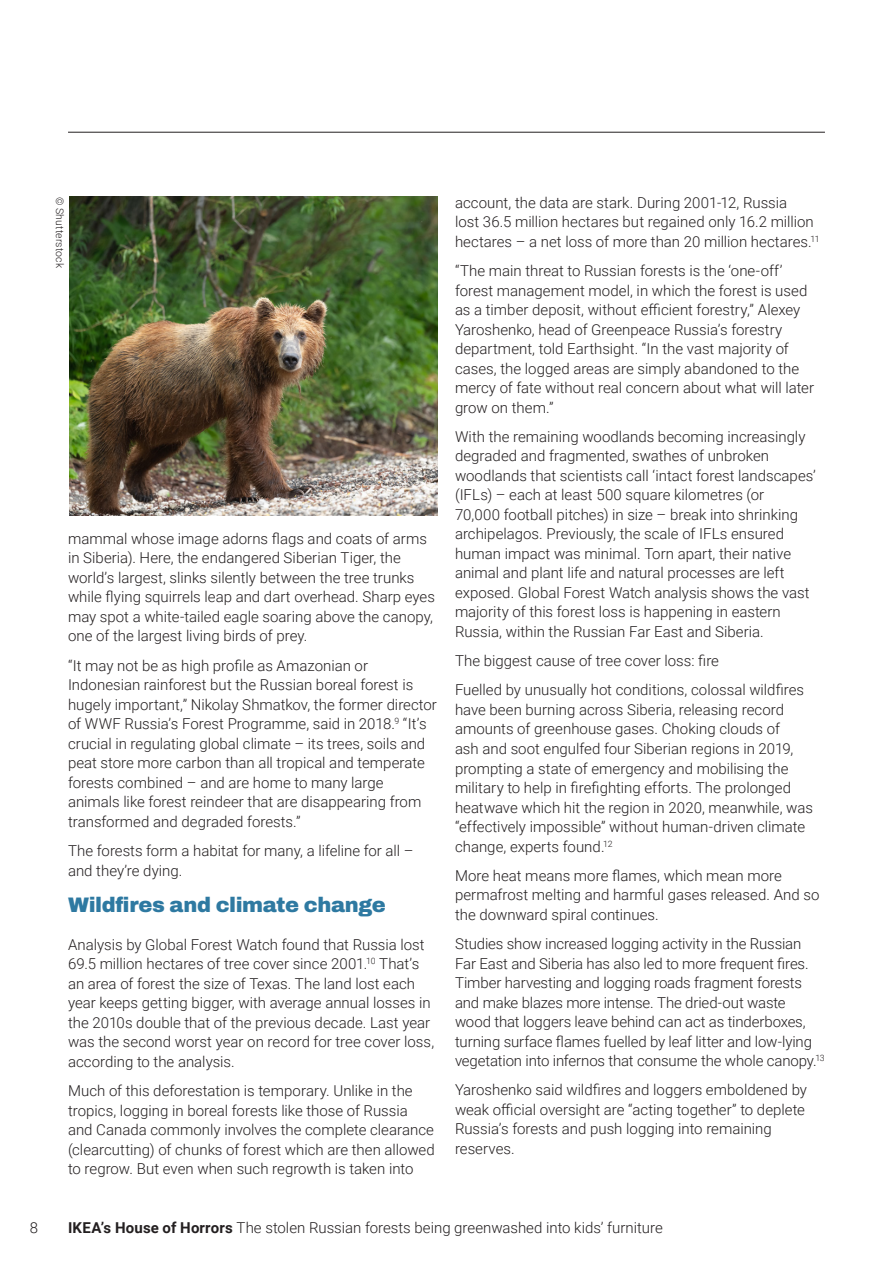
<style>
.page{position:relative;width:893px;height:1263px;background:#fff}
.page>*{position:absolute;margin:0;border:0;box-sizing:border-box;transform-origin:0 0}
.B_head{font:900 21px "Archivo";letter-spacing:-.02em;color:#2e79a1}
.Body{font:300 15px/19.5px "Roboto";color:#231f20}
.Photo_credit{font:300 10.5px "Roboto";letter-spacing:.02em;color:#231f20}
.s1{font-weight:700}
</style>
<div class="page">
<img style="left:69px;top:197px;width:369px;height:319px">
<hr style="left:68px;top:132px;width:757px;height:1px;background:#231f20">
<p class="Photo_credit" style="left:67px;top:197px;width:73px;rotate:90deg">© Shutterstock</p>
<p class="Body" style="left:68px;top:528px;width:368px">mammal whose image adorns flags and coats of arms in Siberia). Here, the endangered Siberian Tiger, the world’s largest, slinks silently between the tree trunks while flying squirrels leap and dart overhead. Sharp eyes may spot a white-tailed eagle soaring above the canopy, one of the largest living birds of prey.</p>
<p class="Body" style="left:68px;top:655px;width:370px">“It may not be as high profile as Amazonian or Indonesian rainforest but the Russian boreal forest is hugely important,” Nikolay Shmatkov, the former director of WWF Russia’s Forest Programme, said in 2018.<sup>9</sup> “It’s crucial in regulating global climate – its trees, soils and peat store more carbon than all tropical and temperate forests combined – and are home to many large animals like forest reindeer that are disappearing from transformed and degraded forests.”</p>
<p class="Body" style="left:68px;top:840px;width:347px">The forests form a habitat for many, a lifeline for all – and they’re dying.</p>
<p class="B_head" style="left:68px;top:891px;width:319px">Wildfires and climate change</p>
<p class="Body" style="left:68px;top:934px;width:368px">Analysis by Global Forest Watch found that Russia lost 69.5 million hectares of tree cover since 2001.<sup>10</sup> That’s an area of forest the size of Texas. The land lost each year keeps getting bigger, with average annual losses in the 2010s double that of the previous decade. Last year was the second worst year on record for tree cover loss, according to the analysis.</p>
<p class="Body" style="left:68px;top:1080px;width:368px">Much of this deforestation is temporary. Unlike in the tropics, logging in boreal forests like those of Russia and Canada commonly involves the complete clearance (clearcutting) of chunks of forest which are then allowed to regrow. But even when such regrowth is taken into</p>
<p class="Body" style="left:455px;top:192px;width:366px">account, the data are stark. During 2001-12, Russia<br>lost 36.5 million hectares but regained only 16.2 million hectares – a net loss of more than 20 million hectares.<sup>11</sup></p>
<p class="Body" style="left:455px;top:261px;width:361px">“The main threat to Russian forests is the ‘one-off’ forest management model, in which the forest is used as a timber deposit, without efficient forestry,” Alexey Yaroshenko, head of Greenpeace Russia’s forestry department, told Earthsight. “In the vast majority of cases, the logged areas are simply abandoned to the mercy of fate without real concern about what will later grow on them.”</p>
<p class="Body" style="left:455px;top:426px;width:362px">With the remaining woodlands becoming increasingly degraded and fragmented, swathes of unbroken woodlands that scientists call ‘intact forest landscapes’ (IFLs) – each at least 500 square kilometres (or<br>70,000 football pitches) in size – break into shrinking archipelagos. Previously, the scale of IFLs ensured human impact was minimal. Torn apart, their native animal and plant life and natural processes are left exposed. Global Forest Watch analysis shows the vast majority of this forest loss is happening in eastern Russia, within the Russian Far East and Siberia.</p>
<p class="Body" style="left:455px;top:651px;width:266px">The biggest cause of tree cover loss: fire</p>
<p class="Body" style="left:455px;top:680px;width:359px">Fuelled by unusually hot conditions, colossal wildfires have been burning across Siberia, releasing record amounts of greenhouse gases. Choking clouds of<br>ash and soot engulfed four Siberian regions in 2019, prompting a state of emergency and mobilising the military to help in firefighting efforts. The prolonged heatwave which hit the region in 2020, meanwhile, was “effectively impossible” without human-driven climate change, experts found.<sup>12</sup></p>
<p class="Body" style="left:455px;top:865px;width:366px">More heat means more flames, which mean more permafrost melting and harmful gases released. And so the downward spiral continues.</p>
<p class="Body" style="left:455px;top:933px;width:371px">Studies show increased logging activity in the Russian Far East and Siberia has also led to more frequent fires.<br>Timber harvesting and logging roads fragment forests and make blazes more intense. The dried-out waste wood that loggers leave behind can act as tinderboxes, turning surface flames fuelled by leaf litter and low-lying vegetation into infernos that consume the whole canopy.<sup>13</sup></p>
<p class="Body" style="left:455px;top:1080px;width:354px">Yaroshenko said wildfires and loggers emboldened by weak official oversight are “acting together” to deplete Russia’s forests and push logging into remaining reserves.</p>
<p class="Body" style="left:30px;top:1217px;width:10px">8</p>
<p class="Body" style="left:68px;top:1217px;width:596px"><span class="s1">IKEA’s House of Horrors</span> The stolen Russian forests being greenwashed into kids’ furniture</p>
</div>
